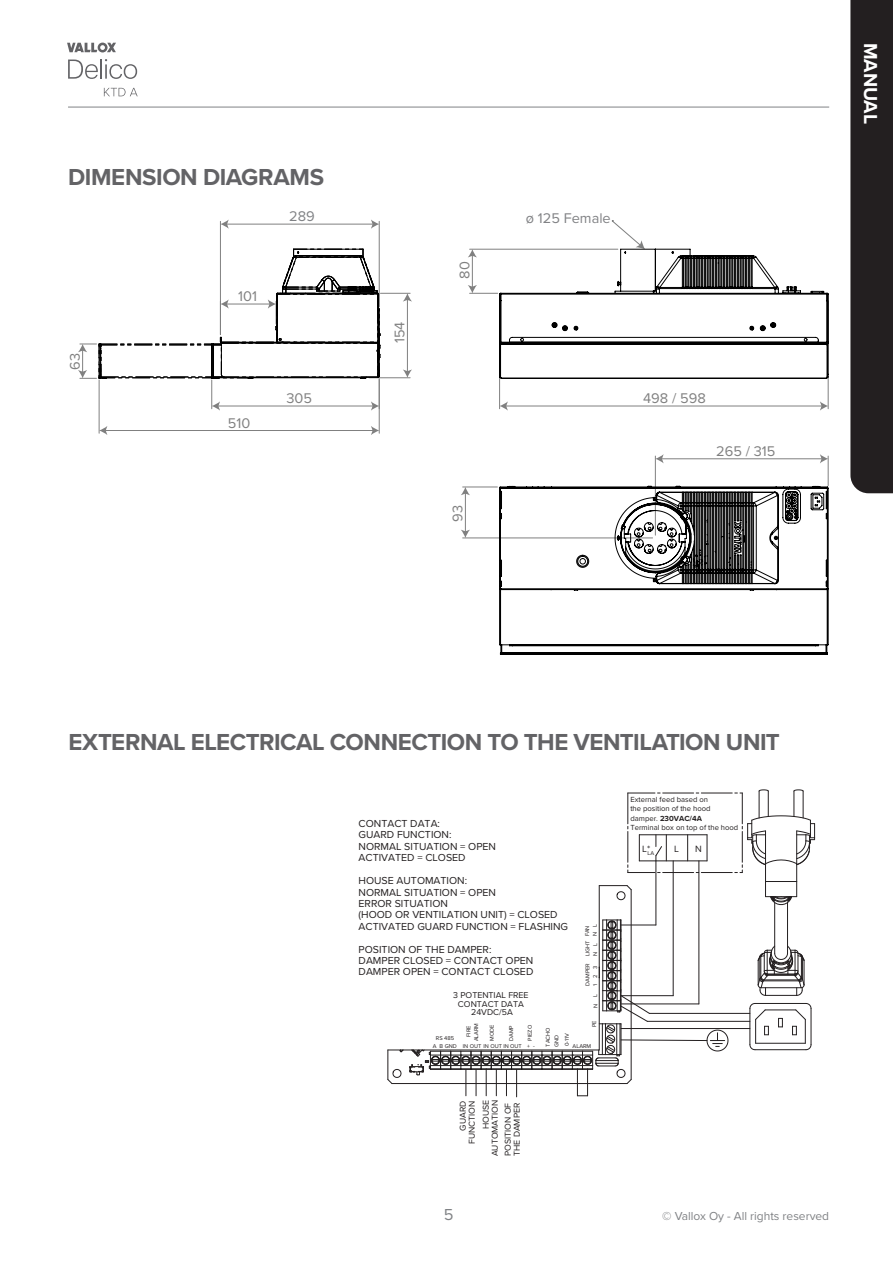
<style>
.page{position:relative;width:893px;height:1263px;background:#fff}
.page>*{position:absolute;margin:0;border:0;box-sizing:border-box;transform-origin:0 0}
.OTSIKKO_1{font:700 24px "Proxima Nova";letter-spacing:-.02em;color:#636366}
.t1{font:700 19.5px "Proxima Nova";letter-spacing:-.01em;color:#fff}
.t2{font:16.5px "Proxima Nova";color:#808285}
.t3{font:14.55px "Proxima Nova";color:#808080}
.t4{font:14.55px "Proxima Nova";color:#818285}
.t5{font:14.55px "Proxima Nova";color:#808285}
.t6{font:12px "Proxima Nova";color:#808285}
.t7{font:10.5px/11.4px "Proxima Nova";color:#231f20}
.t8{font:9.45px "Proxima Nova";color:#231f20}
.t9{font:8.85px/8.9px "Proxima Nova";color:#231f20;text-align:right}
.t10{font:7.65px/9.1px "Proxima Nova";color:#231f20}
.t11{font:5.7px/7.8px "Proxima Nova";color:#231f20}
.s1{font-weight:700}
</style>
<div class="page">
<hr style="left:68px;top:107px;width:761px;height:1px;background:#808285">
<div style="left:850px;top:0;width:43px;height:493px;background:#231f20"></div>
<svg style="left:67px;top:43px;width:49px;height:9px"></svg>
<svg style="left:68px;top:59px;width:69px;height:20px"></svg>
<svg style="left:104px;top:88px;width:34px;height:8px"></svg>
<hr style="left:105px;top:430px;width:268px;height:1px;background:#808080">
<svg style="left:99px;top:426px;width:8px;height:9px"></svg>
<svg style="left:371px;top:426px;width:8px;height:9px"></svg>
<hr style="left:379px;top:379px;width:1px;height:54px;background:#808080">
<hr style="left:99px;top:380px;width:1px;height:53px;background:#808080">
<hr style="left:226px;top:224px;width:147px;height:1px;background:#808080">
<svg style="left:221px;top:219px;width:8px;height:10px"></svg>
<svg style="left:371px;top:219px;width:8px;height:10px"></svg>
<hr style="left:379px;top:221px;width:1px;height:86px;background:#808080">
<hr style="left:220px;top:221px;width:1px;height:114px;background:#808080">
<hr style="left:407px;top:299px;width:1px;height:73px;background:#808080">
<svg style="left:403px;top:369px;width:9px;height:9px"></svg>
<svg style="left:403px;top:293px;width:9px;height:9px"></svg>
<hr style="left:380px;top:293px;width:30px;height:1px;background:#808080">
<hr style="left:369px;top:377px;width:41px;height:1px;background:#808080">
<hr style="left:661px;top:458px;width:161px;height:1px;background:#808080">
<svg style="left:655px;top:454px;width:9px;height:9px"></svg>
<svg style="left:820px;top:454px;width:8px;height:9px"></svg>
<hr style="left:828px;top:456px;width:1px;height:30px;background:#808080">
<hr style="left:655px;top:456px;width:1px;height:79px;background:#808080">
<hr style="left:505px;top:405px;width:317px;height:1px;background:#808080">
<svg style="left:500px;top:401px;width:8px;height:10px"></svg>
<svg style="left:820px;top:401px;width:8px;height:10px"></svg>
<hr style="left:828px;top:377px;width:1px;height:32px;background:#808080">
<hr style="left:499px;top:377px;width:1px;height:32px;background:#808080">
<hr style="left:465px;top:493px;width:1px;height:39px;background:#808080">
<svg style="left:461px;top:530px;width:9px;height:8px"></svg>
<svg style="left:461px;top:487px;width:9px;height:8px"></svg>
<hr style="left:463px;top:486px;width:34px;height:1px;background:#808080">
<hr style="left:463px;top:537px;width:190px;height:1px;background:#808080">
<svg style="left:468px;top:220px;width:361px;height:159px"></svg>
<svg style="left:499px;top:485px;width:330px;height:170px"></svg>
<svg style="left:694px;top:554px;width:12px;height:14px"></svg>
<svg style="left:78px;top:248px;width:303px;height:163px"></svg>
<hr style="left:698px;top:861px;width:1px;height:143px;background:#231f20">
<hr style="left:673px;top:861px;width:1px;height:135px;background:#231f20">
<hr style="left:655px;top:861px;width:1px;height:64px;background:#231f20">
<hr style="left:649px;top:1013px;width:101px;height:1px;background:#231f20">
<hr style="left:647px;top:1021px;width:103px;height:1px;background:#231f20">
<hr style="left:621px;top:1028px;width:129px;height:1px;background:#231f20">
<hr style="left:599px;top:886px;width:1px;height:164px;background:#231f20">
<hr style="left:631px;top:890px;width:1px;height:189px;background:#231f20">
<svg style="left:778px;top:1018px;width:5px;height:9px"></svg>
<hr style="left:765px;top:1009px;width:31px;height:1px;background:#231f20">
<hr style="left:756px;top:1043px;width:49px;height:1px;background:#231f20">
<svg style="left:749px;top:1003px;width:20px;height:48px"></svg>
<hr style="left:755px;top:1049px;width:51px;height:1px;background:#231f20">
<svg style="left:792px;top:1003px;width:20px;height:48px"></svg>
<hr style="left:755px;top:1003px;width:51px;height:1px;background:#231f20">
<svg style="left:387px;top:919px;width:342px;height:178px"></svg>
<svg style="left:757px;top:933px;width:48px;height:63px"></svg>
<hr style="left:787px;top:902px;width:1px;height:51px;background:#231f20">
<hr style="left:774px;top:902px;width:1px;height:51px;background:#231f20">
<svg style="left:599px;top:789px;width:216px;height:116px"></svg>
<p class="OTSIKKO_1" style="left:68px;top:159px;width:258px">DIMENSION DIAGRAMS</p>
<p class="t3" style="left:64px;top:370px;width:18px;rotate:-90deg">63</p>
<p class="t3" style="left:238px;top:285px;width:20px">101</p>
<p class="t5" style="left:289px;top:205px;width:27px">289</p>
<p class="t3" style="left:228px;top:412px;width:24px">510</p>
<p class="t3" style="left:287px;top:387px;width:27px">305</p>
<p class="t3" style="left:389px;top:343px;width:23px;rotate:-90deg">154</p>
<p class="t3" style="left:454px;top:279px;width:19px;rotate:-90deg">80</p>
<p class="t3" style="left:447px;top:522px;width:18px;rotate:-90deg">93</p>
<p class="t4" style="left:526px;top:207px;width:86px">ø 125 Female</p>
<p class="t3" style="left:643px;top:387px;width:64px">498 / 598</p>
<p class="t3" style="left:716px;top:440px;width:61px">265 / 315</p>
<p class="t1" style="left:885px;top:43px;width:83px;rotate:90deg">MANUAL</p>
<p class="OTSIKKO_1" style="left:68px;top:724px;width:713px">EXTERNAL ELECTRICAL CONNECTION TO THE VENTILATION UNIT</p>
<p class="t7" style="left:359px;top:818px;width:139px">CONTACT DATA:<br>GUARD FUNCTION:<br>NORMAL SITUATION = OPEN<br>ACTIVATED = CLOSED</p>
<p class="t7" style="left:359px;top:875px;width:211px">HOUSE AUTOMATION:<br>NORMAL SITUATION = OPEN<br>ERROR SITUATION<br>(HOOD OR VENTILATION UNIT) = CLOSED<br>ACTIVATED GUARD FUNCTION = FLASHING</p>
<p class="t7" style="left:359px;top:943px;width:176px">POSITION OF THE DAMPER:<br>DAMPER CLOSED = CONTACT OPEN<br>DAMPER OPEN = CONTACT CLOSED</p>
<p class="t11" style="left:583px;top:936px;width:14px;rotate:-90deg">FAN<br>N L</p>
<p class="t11" style="left:584px;top:956px;width:17px;rotate:-90deg">LIGHT<br>N L</p>
<p class="t11" style="left:584px;top:986px;width:24px;rotate:-90deg">DAMPER<br>1 2 3</p>
<p class="t9" style="left:453px;top:991px;width:77px;text-align:center">3 POTENTIAL FREE<br>CONTACT DATA<br>24VDC/5A</p>
<p class="t11" style="left:488px;top:1041px;width:18px;rotate:-90deg">MODE</p>
<p class="t11" style="left:526px;top:1041px;width:17px;rotate:-90deg">PIEZO</p>
<p class="t11" style="left:473px;top:1041px;width:20px;rotate:-90deg">ALARM</p>
<p class="t11" style="left:508px;top:1041px;width:17px;rotate:-90deg">DAMP</p>
<p class="t11" style="left:465px;top:1037px;width:13px;rotate:-90deg">FIRE</p>
<p class="t11" style="left:436px;top:1034px;width:20px">RS 485</p>
<p class="t11" style="left:433px;top:1042px;width:25px">A B GND</p>
<p class="t11" style="left:463px;top:1042px;width:73px">IN OUT IN OUT IN OUT + -</p>
<p class="t11" style="left:592px;top:1008px;width:15px;rotate:-90deg">N L</p>
<p class="t11" style="left:590px;top:1027px;width:8px;rotate:-90deg">PE</p>
<p class="t11" style="left:543px;top:1047px;width:21px;line-height:8.9px;rotate:-90deg">TACHO<br>GND</p>
<p class="t11" style="left:563px;top:1046px;width:14px;rotate:-90deg">0-11V</p>
<p class="t11" style="left:573px;top:1042px;width:20px">ALARM</p>
<p class="t9" style="left:459px;top:1144px;width:45px;rotate:-90deg">GUARD<br>FUNCTION</p>
<p class="t9" style="left:482px;top:1156px;width:58px;rotate:-90deg">HOUSE<br>AUTOMATION</p>
<p class="t9" style="left:504px;top:1156px;width:55px;text-align:left;rotate:-90deg">POSITION OF<br>THE DAMPER</p>
<p class="t10" style="left:630px;top:795px;width:109px">External feed based on<br>the position of the hood damper. <span class="s1">230VAC/4A<br></span>Terminal box on top of the hood</p>
<p class="t8" style="left:642px;top:843px;width:13px">L*<sub>LA</sub></p>
<p class="t8" style="left:695px;top:843px;width:8px">N</p>
<p class="t8" style="left:674px;top:843px;width:6px">L</p>
<h3 class="t2" style="left:444px;top:1202px;width:11px">5</h3>
<p class="t6" style="left:662px;top:1207px;width:168px">© Vallox Oy - All rights reserved</p>
</div>
